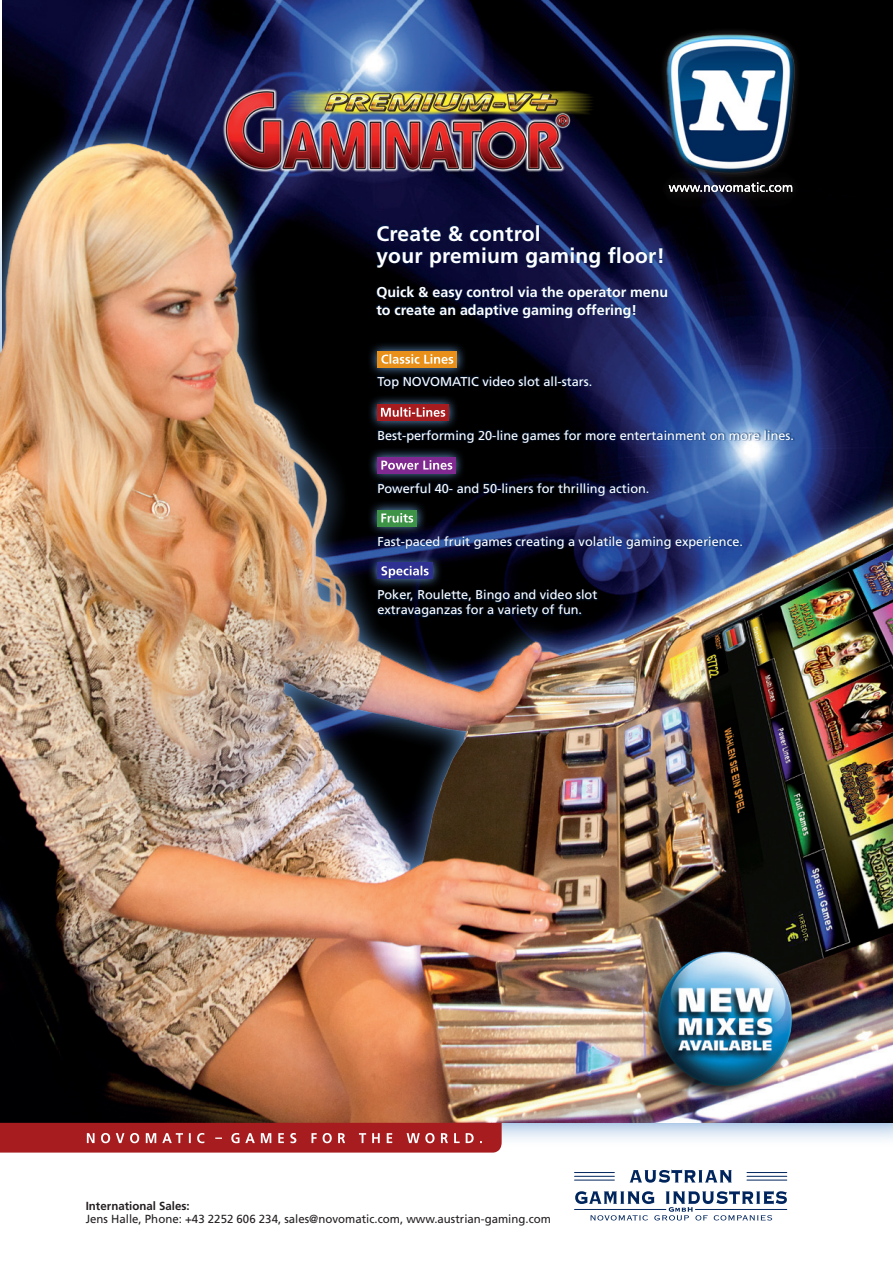
<style>
.page{position:relative;width:893px;height:1263px;background:#fff}
.page>*{position:absolute;margin:0;border:0;box-sizing:border-box;transform-origin:0 0}
.t1{font:700 21px "Frutiger";letter-spacing:.015em;color:#fff}
.t2{font:700 14.25px "Frutiger";color:#fff}
.t3{font:12.75px "Frutiger";color:#fff}
.t4{font:11.7px "Frutiger";color:#231f20}
.t5{font:700 11.7px "Frutiger";color:#231f20}
</style>
<div class="page">
<img style="left:2px;top:0;width:891px;height:119px">
<img style="left:0;top:119px;width:893px;height:1004px">
<hr style="left:574px;top:1172px;width:40px;height:1px;background:#00255d">
<hr style="left:574px;top:1176px;width:40px;height:1px;background:#00255d">
<hr style="left:574px;top:1180px;width:40px;height:1px;background:#00255d">
<hr style="left:574px;top:1209px;width:92px;height:1px;background:#00255d">
<hr style="left:747px;top:1172px;width:40px;height:1px;background:#00255d">
<hr style="left:747px;top:1176px;width:40px;height:1px;background:#00255d">
<hr style="left:747px;top:1180px;width:40px;height:1px;background:#00255d">
<svg style="left:630px;top:1169px;width:102px;height:14px"></svg>
<svg style="left:575px;top:1191px;width:212px;height:29px"></svg>
<img style="left:659px;top:27px;width:143px;height:134px">
<svg style="left:648px;top:161px;width:165px;height:54px;background:#13151d"></svg>
<svg style="left:669px;top:182px;width:123px;height:10px"></svg>
<svg style="left:0;top:1123px;width:502px;height:29px;background:#ac2c2f"></svg>
<svg style="left:376px;top:224px;width:292px;height:94px;background:#0d143f"></svg>
<svg style="left:376px;top:375px;width:418px;height:243px;background:#233156"></svg>
<svg style="left:368px;top:447px;width:98px;height:36px;background:#111521"></svg>
<div style="left:377px;top:457px;width:79px;height:16px;background:#802990"></div>
<svg style="left:381px;top:460px;width:71px;height:10px"></svg>
<svg style="left:368px;top:500px;width:59px;height:36px"></svg>
<div style="left:377px;top:510px;width:40px;height:16px;background:#3d9446"></div>
<svg style="left:381px;top:513px;width:32px;height:10px"></svg>
<svg style="left:368px;top:553px;width:74px;height:36px;background:#141e3b"></svg>
<div style="left:377px;top:563px;width:56px;height:16px;background:#2e3092"></div>
<svg style="left:381px;top:566px;width:48px;height:12px"></svg>
<svg style="left:368px;top:341px;width:99px;height:36px;background:#161b20"></svg>
<div style="left:377px;top:351px;width:80px;height:16px;background:#e89019"></div>
<svg style="left:381px;top:354px;width:72px;height:10px"></svg>
<svg style="left:368px;top:394px;width:91px;height:36px;background:#13161e"></svg>
<div style="left:377px;top:404px;width:72px;height:16px;background:#a61c1f"></div>
<svg style="left:381px;top:407px;width:64px;height:10px"></svg>
<img style="left:210px;top:72px;width:398px;height:104px">
<img style="left:636px;top:930px;width:178px;height:177px">
<p class="t1" style="left:376px;top:221px;width:166px">Create &amp; control</p>
<p class="t1" style="left:376px;top:244px;width:290px">your premium gaming floor!</p>
<p class="t2" style="left:376px;top:284px;width:293px">Quick &amp; easy control via the operator menu</p>
<p class="t2" style="left:376px;top:301px;width:262px">to create an adaptive gaming offering!</p>
<p class="t3" style="left:377px;top:374px;width:216px">Top NOVOMATIC video slot all-stars.</p>
<p class="t3" style="left:377px;top:428px;width:418px">Best-performing 20-line games for more entertainment on more lines.</p>
<p class="t3" style="left:377px;top:481px;width:274px">Powerful 40- and 50-liners for thrilling action.</p>
<p class="t3" style="left:377px;top:534px;width:367px">Fast-paced fruit games creating a volatile gaming experience.</p>
<p class="t3" style="left:377px;top:587px;width:221px">Poker, Roulette, Bingo and video slot</p>
<p class="t3" style="left:377px;top:602px;width:206px">extravaganzas for a variety of fun.</p>
<p class="t5" style="left:86px;top:1199px;width:106px">International Sales:</p>
<p class="t4" style="left:86px;top:1212px;width:467px">Jens Halle, Phone: +43 2252 606 234, sales@novomatic.com, www.austrian-gaming.com</p>
</div>
